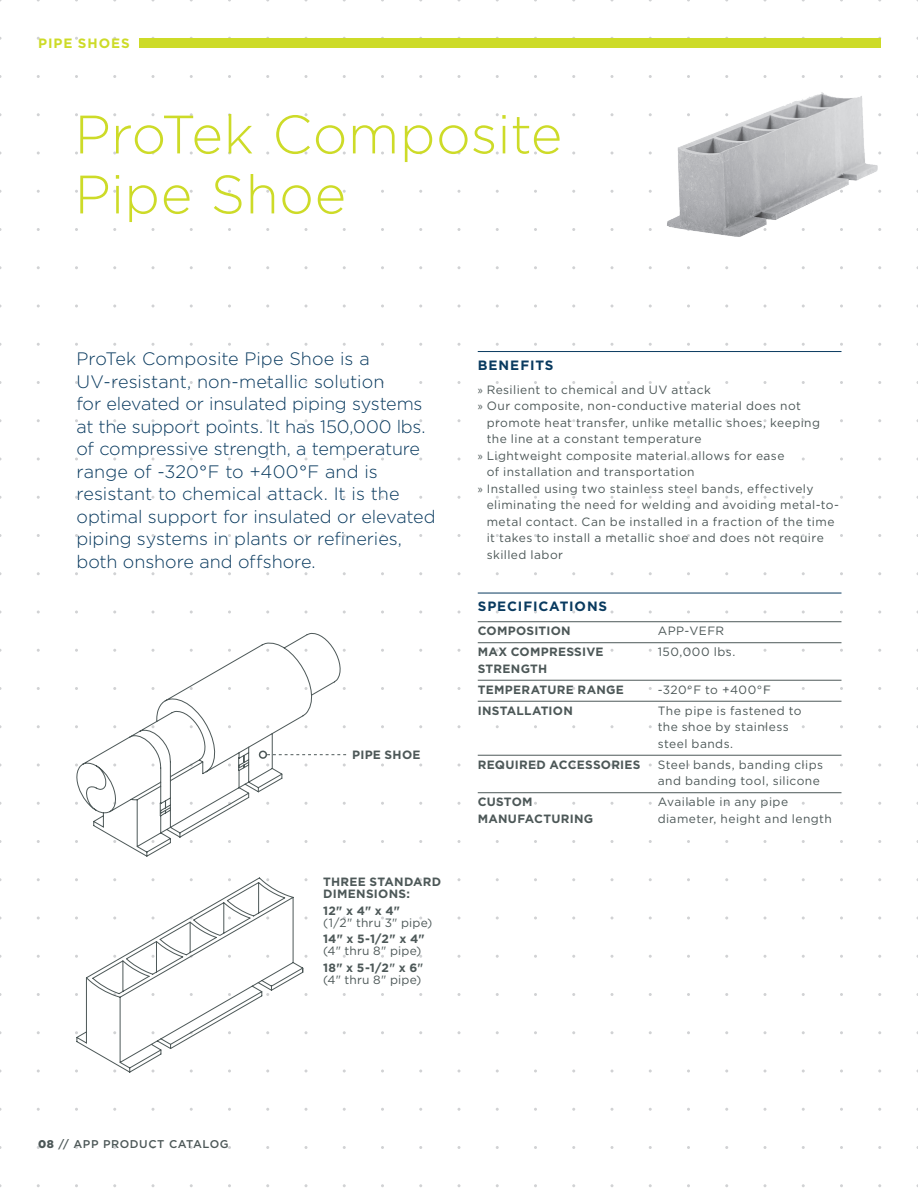
<style>
.page{position:relative;width:918px;height:1188px;background:#fff}
.page>*{position:absolute;margin:0;border:0;box-sizing:border-box;transform-origin:0 0}
.t1{font:300 54px/60px "Gotham";letter-spacing:.005em;color:#cddb28}
.t2{font:300 18px/22.5px "Gotham";letter-spacing:-.005em;color:#093a5f}
.t3{font:700 13.5px "Gotham";letter-spacing:.065em;color:#093a5f}
.t4{font:700 13.5px "Gotham";letter-spacing:.07em;color:#cddb28}
.t5{font:12px/16.5px "Gotham";letter-spacing:.035em;color:#4d5858}
.t6{font:700 12px/21px "Gotham";letter-spacing:.025em;color:#4d5858}
.t7{font:12px/16.5px "Gotham";letter-spacing:.015em;color:#4d5858}
.t8{font:500 11.25px "Gotham";letter-spacing:.05em;color:#4d5858}
.s1{font-weight:700}
.s2{font-weight:500}
.s3{font-family:"Myriad Pro"}
.s4{font-weight:900}
</style>
<div class="page">
<svg style="left:304px;top:304px;width:4px;height:4px"></svg>
<svg style="left:610px;top:304px;width:4px;height:4px"></svg>
<svg style="left:304px;top:610px;width:4px;height:4px"></svg>
<svg style="left:610px;top:610px;width:4px;height:4px"></svg>
<svg style="left:304px;top:916px;width:4px;height:4px"></svg>
<svg style="left:610px;top:916px;width:4px;height:4px"></svg>
<div style="left:139px;top:38px;width:741px;height:10px;background:#cddb28"></div>
<img style="left:650px;top:92px;width:231px;height:145px">
<hr style="left:478px;top:351px;width:364px;height:1px;background:#093a5f">
<hr style="left:478px;top:593px;width:364px;height:1px;background:#093a5f">
<hr style="left:478px;top:621px;width:364px;height:1px;background:#4d5858">
<hr style="left:478px;top:642px;width:364px;height:1px;background:#4d5858">
<hr style="left:478px;top:680px;width:364px;height:1px;background:#4d5858">
<hr style="left:478px;top:701px;width:364px;height:1px;background:#4d5858">
<hr style="left:478px;top:755px;width:364px;height:1px;background:#4d5858">
<hr style="left:478px;top:792px;width:364px;height:1px;background:#4d5858">
<svg style="left:75px;top:632px;width:272px;height:225px"></svg>
<svg style="left:259px;top:750px;width:87px;height:16px"></svg>
<svg style="left:76px;top:877px;width:228px;height:196px"></svg>
<p class="t4" style="left:38px;top:36px;width:93px">PIPE SHOES</p>
<h1 class="t1" style="left:75px;top:104px;width:489px">ProTek Composite<br>Pipe Shoe</h1>
<p class="t2" style="left:76px;top:347px;width:361px">ProTek Composite Pipe Shoe is a UV-resistant, non-metallic solution<br>for elevated or insulated piping systems at the support points. It has 150,000 lbs. of compressive strength, a temperature range of -320°F to +400°F and is resistant to chemical attack. It is the optimal support for insulated or elevated piping systems in plants or refineries, both onshore and offshore.</p>
<p class="t6" style="left:352px;top:744px;width:70px">PIPE SHOE</p>
<p class="t6" style="left:323px;top:876px;width:120px;line-height:12px">THREE STANDARD<br>DIMENSIONS:</p>
<p class="t6" style="left:323px;top:900px;width:79px">12" x 4" x 4"</p>
<p class="t7" style="left:323px;top:914px;width:111px">(1/2" thru 3" pipe)</p>
<p class="t6" style="left:323px;top:928px;width:103px">14" x 5-1/2" x 4"</p>
<p class="t7" style="left:323px;top:943px;width:102px">(4" thru 8" pipe)<br><span class="s1">18" x 5-1/2</span><span class="s2">"</span> <span class="s1">x 6</span><span class="s2">"</span></p>
<p class="t7" style="left:323px;top:971px;width:100px">(4" thru 8" pipe)</p>
<p class="t3" style="left:478px;top:357px;width:77px">BENEFITS</p>
<p class="t5" style="left:478px;top:381px;width:235px"><span class="s3">»</span> Resilient to chemical and UV attack</p>
<p class="t5" style="left:478px;top:398px;width:325px"><span class="s3">»</span> Our composite, non-conductive material does not</p>
<p class="t5" style="left:487px;top:414px;width:335px">promote heat transfer, unlike metallic shoes, keeping</p>
<p class="t5" style="left:487px;top:431px;width:216px">the line at a constant temperature</p>
<p class="t5" style="left:478px;top:447px;width:308px"><span class="s3">»</span> Lightweight composite material allows for ease</p>
<p class="t5" style="left:487px;top:464px;width:209px">of installation and transportation</p>
<p class="t5" style="left:478px;top:480px;width:337px"><span class="s3">»</span> Installed using two stainless steel bands, effectively</p>
<p class="t5" style="left:487px;top:497px;width:354px">eliminating the need for welding and avoiding metal-to-</p>
<p class="t5" style="left:487px;top:513px;width:349px">metal contact. Can be installed in a fraction of the time</p>
<p class="t5" style="left:487px;top:530px;width:339px">it takes to install a metallic shoe and does not require</p>
<p class="t5" style="left:487px;top:546px;width:78px">skilled labor</p>
<p class="t3" style="left:478px;top:599px;width:131px">SPECIFICATIONS</p>
<p class="t6" style="left:478px;top:620px;width:94px">COMPOSITION</p>
<p class="t5" style="left:658px;top:623px;width:68px">APP-VEFR</p>
<p class="t6" style="left:478px;top:641px;width:127px">MAX COMPRESSIVE</p>
<p class="t5" style="left:658px;top:644px;width:79px">150,000 lbs.</p>
<p class="t6" style="left:478px;top:658px;width:148px">STRENGTH<br>TEMPERATURE RANGE</p>
<p class="t5" style="left:658px;top:681px;width:115px">-320°F to +400°F</p>
<p class="t6" style="left:478px;top:700px;width:97px">INSTALLATION</p>
<p class="t5" style="left:658px;top:702px;width:145px">The pipe is fastened to the shoe by stainless steel bands.</p>
<p class="t6" style="left:478px;top:754px;width:164px">REQUIRED ACCESSORIES</p>
<p class="t5" style="left:658px;top:756px;width:167px">Steel bands, banding clips and banding tool, silicone</p>
<p class="t6" style="left:478px;top:791px;width:56px">CUSTOM</p>
<p class="t5" style="left:658px;top:794px;width:132px">Available in any pipe</p>
<p class="t6" style="left:478px;top:808px;width:117px">MANUFACTURING</p>
<p class="t5" style="left:658px;top:810px;width:176px">diameter, height and length</p>
<p class="t8" style="left:38px;top:1137px;width:192px"><span class="s4">08</span> // APP PRODUCT CATALOG</p>
</div>
